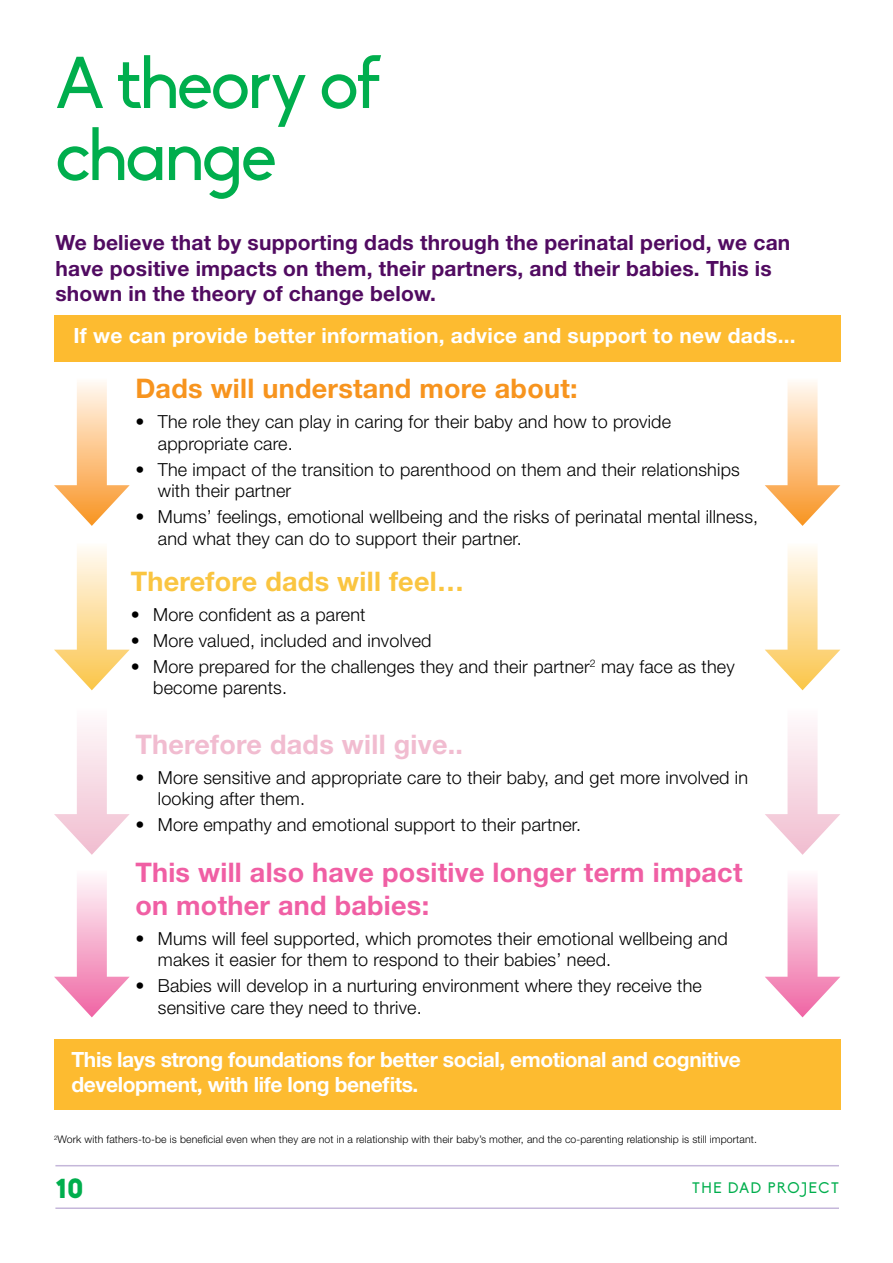
<style>
.page{position:relative;width:893px;height:1263px;background:#fff}
.page>*{position:absolute;margin:0;border:0;box-sizing:border-box;transform-origin:0 0}
.t1{font:72px/72px "Biko";letter-spacing:-.025em;color:#00ae4d}
.t2{font:700 27px/32.4px "Helvetica Neue";letter-spacing:.01em;color:#f05fa4}
.t3{font:700 27px "Helvetica Neue";letter-spacing:.01em;color:#f7941e}
.t4{font:700 27px "Helvetica Neue";letter-spacing:.01em;color:#f1bcd0}
.t5{font:700 27px "Helvetica Neue";letter-spacing:.01em;color:#fac541}
.t6{font:900 27px "Biko";color:#00ae4d}
.t7{font:700 21px/25.2px "Helvetica Neue";letter-spacing:.01em;color:#510b61}
.t8{font:700 21px/25.2px "Helvetica Neue";letter-spacing:-.02em;color:#fff}
.t9{font:700 21px "Helvetica Neue";letter-spacing:.01em;color:#fff}
.t10{font:300 18px/21.6px "Helvetica Neue";letter-spacing:.01em;color:#000}
.t11{font:15px "Biko";letter-spacing:.1em;color:#00ae4d}
.t12{font:300 10.5px "Helvetica Neue";letter-spacing:.01em;color:#000}
</style>
<div class="page">
<hr style="left:55px;top:1165px;width:784px;height:1px;background:#c5b7da">
<hr style="left:55px;top:1207px;width:784px;height:2px;background:#c5b7da">
<div style="left:54px;top:315px;width:786px;height:46px;background:#fdbb30"></div>
<div style="left:54px;top:1039px;width:786px;height:70px;background:#fdbb30"></div>
<svg style="left:54px;top:382px;width:76px;height:144px"></svg>
<svg style="left:54px;top:547px;width:76px;height:143px"></svg>
<svg style="left:54px;top:877px;width:76px;height:140px"></svg>
<svg style="left:54px;top:725px;width:76px;height:130px"></svg>
<svg style="left:765px;top:382px;width:75px;height:144px"></svg>
<svg style="left:765px;top:547px;width:75px;height:143px"></svg>
<svg style="left:765px;top:877px;width:75px;height:140px"></svg>
<svg style="left:765px;top:725px;width:75px;height:130px"></svg>
<h1 class="t1" style="left:55px;top:49px;width:328px">A theory of change</h1>
<p class="t7" style="left:55px;top:230px;width:736px">We believe that by supporting dads through the perinatal period, we can have positive impacts on them, their partners, and their babies. This is shown in the theory of change below.</p>
<p class="t9" style="left:74px;top:322px;width:724px">If we can provide better information, advice and support to new dads...</p>
<h2 class="t3" style="left:135px;top:372px;width:444px">Dads will understand more about:</h2>
<p class="t10" style="left:158px;top:411px;width:515px;text-indent:-22px">• The role they can play in caring for their baby and how to provide appropriate care.</p>
<p class="t10" style="left:158px;top:458px;width:583px;text-indent:-22px">• The impact of the transition to parenthood on them and their relationships with their partner</p>
<p class="t10" style="left:158px;top:506px;width:602px;text-indent:-22px">• Mums’ feelings, emotional wellbeing and the risks of perinatal mental illness, and what they can do to support their partner.</p>
<h2 class="t5" style="left:131px;top:565px;width:335px">Therefore dads will feel…</h2>
<p class="t10" style="left:131px;top:603px;width:236px">• More confident as a parent</p>
<p class="t10" style="left:131px;top:629px;width:302px">• More valued, included and involved</p>
<p class="t10" style="left:153px;top:655px;width:583px;text-indent:-23px">• More prepared for the challenges they and their partner<sup>2</sup> may face as they become parents.</p>
<h2 class="t4" style="left:135px;top:727px;width:329px">Therefore dads will give..</h2>
<p class="t10" style="left:158px;top:766px;width:592px;text-indent:-22px">• More sensitive and appropriate care to their baby, and get more involved in looking after them.</p>
<p class="t10" style="left:135px;top:813px;width:447px">• More empathy and emotional support to their partner.</p>
<h2 class="t2" style="left:135px;top:856px;width:609px">This will also have positive longer term impact on mother and babies:</h2>
<p class="t10" style="left:158px;top:927px;width:571px;text-indent:-22px">• Mums will feel supported, which promotes their emotional wellbeing and makes it easier for them to respond to their babies’ need.</p>
<p class="t10" style="left:158px;top:974px;width:546px;text-indent:-22px">• Babies will develop in a nurturing environment where they receive the sensitive care they need to thrive.</p>
<p class="t8" style="left:72px;top:1046px;width:671px">This lays strong foundations for better social, emotional and cognitive development, with life long benefits.</p>
<p class="t12" style="left:54px;top:1133px;width:704px"><sup>2</sup>Work with fathers-to-be is beneficial even when they are not in a relationship with their baby’s mother, and the co-parenting relationship is still important.</p>
<h2 class="t6" style="left:55px;top:1172px;width:30px">10</h2>
<p class="t11" style="left:692px;top:1180px;width:148px">THE DAD PROJECT</p>
</div>
